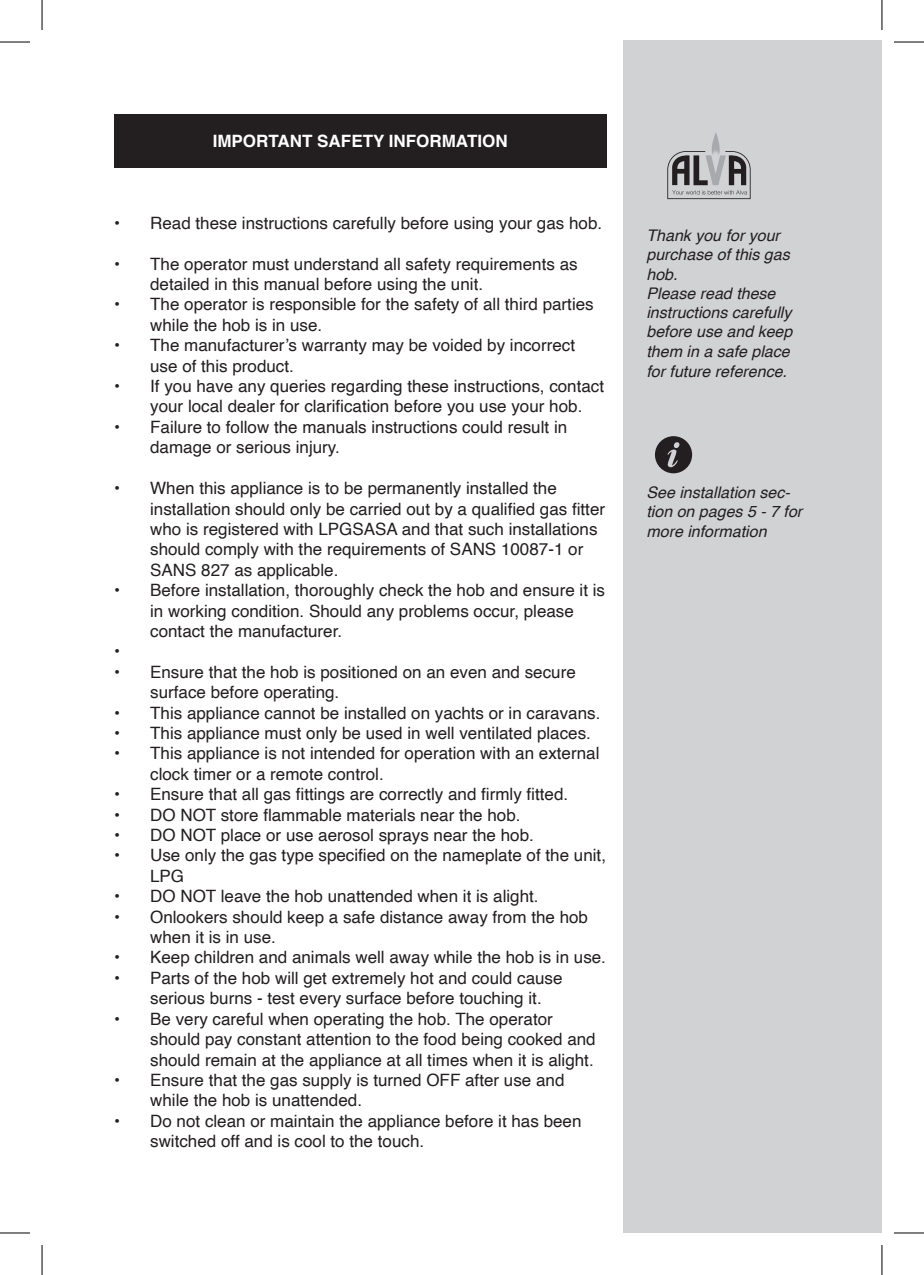
<style>
.page{position:relative;width:924px;height:1275px;background:#fff}
.page>*{position:absolute;margin:0;border:0;box-sizing:border-box;transform-origin:0 0}
.t1{font:17px/20.4px "Helvetica";color:#231f20}
.t2{font:700 17px "Helvetica";color:#fff}
.t3{font:italic 16px/19.4px "Helvetica";color:#231f20}
</style>
<div class="page">
<div style="left:623px;top:41px;width:258px;height:1192px;background:#d1d2d4"></div>
<div style="left:114px;top:114px;width:492px;height:54px;background:#231f20"></div>
<svg style="left:667px;top:132px;width:83px;height:67px"></svg>
<svg style="left:655px;top:436px;width:36px;height:37px"></svg>
<hr style="left:0;top:42px;width:30px;height:1px;background:#000">
<hr style="left:893px;top:42px;width:30px;height:1px;background:#000">
<hr style="left:0;top:1232px;width:30px;height:1px;background:#000">
<hr style="left:893px;top:1232px;width:30px;height:1px;background:#000">
<hr style="left:42px;top:0;width:1px;height:30px;background:#000">
<hr style="left:42px;top:1245px;width:1px;height:30px;background:#000">
<hr style="left:881px;top:0;width:1px;height:30px;background:#000">
<hr style="left:881px;top:1245px;width:1px;height:30px;background:#000">
<p class="t2" style="left:212px;top:127px;width:296px">IMPORTANT SAFETY INFORMATION</p>
<p class="t1" style="left:114px;top:213px;width:489px">• Read these instructions carefully before using your gas hob.</p>
<p class="t1" style="left:150px;top:254px;width:429px;text-indent:-36px">• The operator must understand all safety requirements as detailed in this manual before using the unit.</p>
<p class="t1" style="left:150px;top:295px;width:445px;text-indent:-36px">• The operator is responsible for the safety of all third parties while the hob is in use.</p>
<p class="t1" style="left:150px;top:336px;width:426px;text-indent:-36px">• The manufacturer’s warranty may be voided by incorrect use of this product.</p>
<p class="t1" style="left:150px;top:376px;width:455px;text-indent:-36px">• If you have any queries regarding these instructions, contact your local dealer for clarification before you use your hob.</p>
<p class="t1" style="left:150px;top:417px;width:418px;text-indent:-36px">• Failure to follow the manuals instructions could result in damage or serious injury.</p>
<p class="t1" style="left:150px;top:478px;width:456px;text-indent:-36px">• When this appliance is to be permanently installed the installation should only be carried out by a qualified gas fitter who is registered with LPGSASA and that such installations should comply with the requirements of SANS 10087-1 or SANS 827 as applicable.</p>
<p class="t1" style="left:114px;top:580px;width:492px">• Before installation, thoroughly check the hob and ensure it is</p>
<p class="t1" style="left:150px;top:601px;width:425px">in working condition. Should any problems occur, please</p>
<p class="t1" style="left:150px;top:621px;width:193px">contact the manufacturer.</p>
<p class="t1" style="left:114px;top:642px;width:7px">•</p>
<p class="t1" style="left:150px;top:662px;width:427px;text-indent:-36px">• Ensure that the hob is positioned on an even and secure surface before operating.</p>
<p class="t1" style="left:114px;top:703px;width:487px">• This appliance cannot be installed on yachts or in caravans.</p>
<p class="t1" style="left:114px;top:723px;width:478px">• This appliance must only be used in well ventilated places.</p>
<p class="t1" style="left:150px;top:744px;width:450px;text-indent:-36px">• This appliance is not intended for operation with an external clock timer or a remote control.</p>
<p class="t1" style="left:114px;top:784px;width:455px">• Ensure that all gas fittings are correctly and firmly fitted.</p>
<p class="t1" style="left:114px;top:805px;width:408px">• DO NOT store flammable materials near the hob.</p>
<p class="t1" style="left:114px;top:825px;width:421px">• DO NOT place or use aerosol sprays near the hob.</p>
<p class="t1" style="left:150px;top:846px;width:457px;text-indent:-36px">• Use only the gas type specified on the nameplate of the unit,<br>LPG</p>
<p class="t1" style="left:114px;top:886px;width:426px">• DO NOT leave the hob unattended when it is alight.</p>
<p class="t1" style="left:150px;top:907px;width:439px;text-indent:-36px">• Onlookers should keep a safe distance away from the hob when it is in use.</p>
<p class="t1" style="left:114px;top:948px;width:493px">• Keep children and animals well away while the hob is in use.</p>
<p class="t1" style="left:150px;top:968px;width:413px;text-indent:-36px">• Parts of the hob will get extremely hot and could cause serious burns - test every surface before touching it.</p>
<p class="t1" style="left:150px;top:1009px;width:447px;text-indent:-36px">• Be very careful when operating the hob. The operator should pay constant attention to the food being cooked and should remain at the appliance at all times when it is alight.</p>
<p class="t1" style="left:150px;top:1070px;width:415px;text-indent:-36px">• Ensure that the gas supply is turned OFF after use and while the hob is unattended.</p>
<p class="t1" style="left:150px;top:1111px;width:432px;text-indent:-36px">• Do not clean or maintain the appliance before it has been switched off and is cool to the touch.</p>
<p class="t3" style="left:646px;top:226px;width:147px">Thank you for your purchase of this gas hob.<br>Please read these instructions carefully before use and keep them in a safe place for future reference.</p>
<p class="t3" style="left:646px;top:483px;width:157px">See installation sec&shy;tion on pages 5 - 7 for more information</p>
</div>
